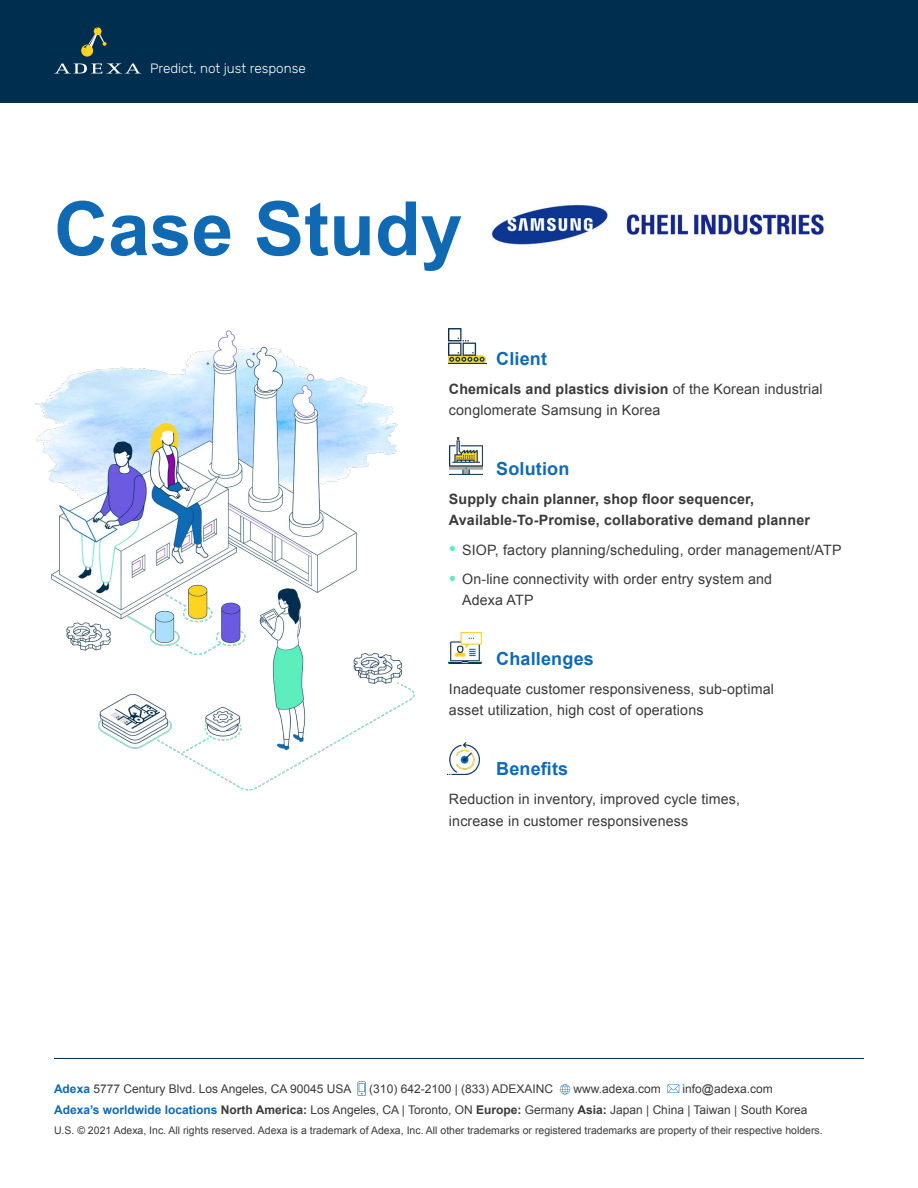
<style>
.page{position:relative;width:918px;height:1188px;background:#fff}
.page>*{position:absolute;margin:0;border:0;box-sizing:border-box;transform-origin:0 0}
.t1{font:700 75px "Arial";color:#0f6ab3}
.t2{font:700 18px "Arial";letter-spacing:.01em;color:#0f6ab3}
.t3{font:14.25px/21px "Arial";letter-spacing:.01em;color:#3a3a3a}
.t4{font:700 14.25px/21px "Arial";letter-spacing:.01em;color:#3a3a3a}
.t5{font:300 13.5px "Rubik";color:#fff}
.t6{font:12px/21px "Arial";color:#3a3a3a}
.t7{font:10.5px "Arial";color:#3a3a3a}
.s1{font-weight:700}
.s2{font-size:21px;color:#5cedbd}
.s3{font-weight:700;color:#0f6ab3}
</style>
<div class="page">
<img style="left:35px;top:330px;width:380px;height:461px">
<div style="left:0;top:0;width:918px;height:102px;background:#002e4f"></div>
<svg style="left:55px;top:63px;width:85px;height:10px"></svg>
<svg style="left:81px;top:27px;width:26px;height:30px"></svg>
<svg style="left:358px;top:1082px;width:8px;height:14px"></svg>
<svg style="left:560px;top:1084px;width:10px;height:11px"></svg>
<svg style="left:668px;top:1084px;width:11px;height:9px"></svg>
<hr style="left:54px;top:1058px;width:810px;height:1px;background:#002e4f">
<img style="left:449px;top:632px;width:32px;height:32px">
<img style="left:449px;top:438px;width:33px;height:36px">
<img style="left:448px;top:328px;width:38px;height:36px">
<img style="left:447px;top:743px;width:32px;height:31px">
<img style="left:491px;top:204px;width:336px;height:41px">
<p class="t5" style="left:150px;top:61px;width:157px">Predict, not just response</p>
<h1 class="t1" style="left:54px;top:179px;width:410px">Case Study</h1>
<p class="t2" style="left:496px;top:346px;width:52px">Client</p>
<p class="t3" style="left:449px;top:379px;width:375px"><span class="s1">Chemicals and plastics division</span> of the Korean industrial conglomerate Samsung in Korea</p>
<p class="t2" style="left:496px;top:456px;width:75px">Solution</p>
<p class="t4" style="left:449px;top:489px;width:362px">Supply chain planner, shop floor sequencer,<br>Available-To-Promise, collaborative demand planner</p>
<p class="t3" style="left:449px;top:539px;width:394px"><span class="s2">•</span> SIOP, factory planning/scheduling, order management/ATP</p>
<p class="t3" style="left:462px;top:569px;width:312px;text-indent:-13px"><span class="s2">•</span> On-line connectivity with order entry system and<br>Adexa ATP</p>
<p class="t2" style="left:496px;top:647px;width:99px">Challenges</p>
<p class="t3" style="left:449px;top:679px;width:326px">Inadequate customer responsiveness, sub-optimal asset utilization, high cost of operations</p>
<p class="t2" style="left:496px;top:757px;width:74px">Benefits</p>
<p class="t3" style="left:449px;top:789px;width:293px;line-height:21.6px">Reduction in inventory, improved cycle times, increase in customer responsiveness</p>
<p class="t6" style="left:54px;top:1078px;width:755px;text-indent:629px">info@adexa.com<br><span class="s3">Adexa’s worldwide locations</span> <span class="s1">North America:</span> Los Angeles, CA | Toronto, ON <span class="s1">Europe:</span> Germany <span class="s1">Asia:</span> Japan | China | Taiwan | South Korea</p>
<p class="t7" style="left:54px;top:1123px;width:770px">U.S. © 2021 Adexa, Inc. All rights reserved. Adexa is a trademark of Adexa, Inc. All other trademarks or registered trademarks are property of their respective holders.</p>
<p class="t6" style="left:54px;top:1078px;width:299px"><span class="s3">Adexa</span> 5777 Century Blvd. Los Angeles, CA 90045 USA</p>
<p class="t6" style="left:369px;top:1078px;width:185px">(310) 642-2100 | (833) ADEXAINC</p>
<p class="t6" style="left:574px;top:1078px;width:89px">www.adexa.com</p>
</div>
